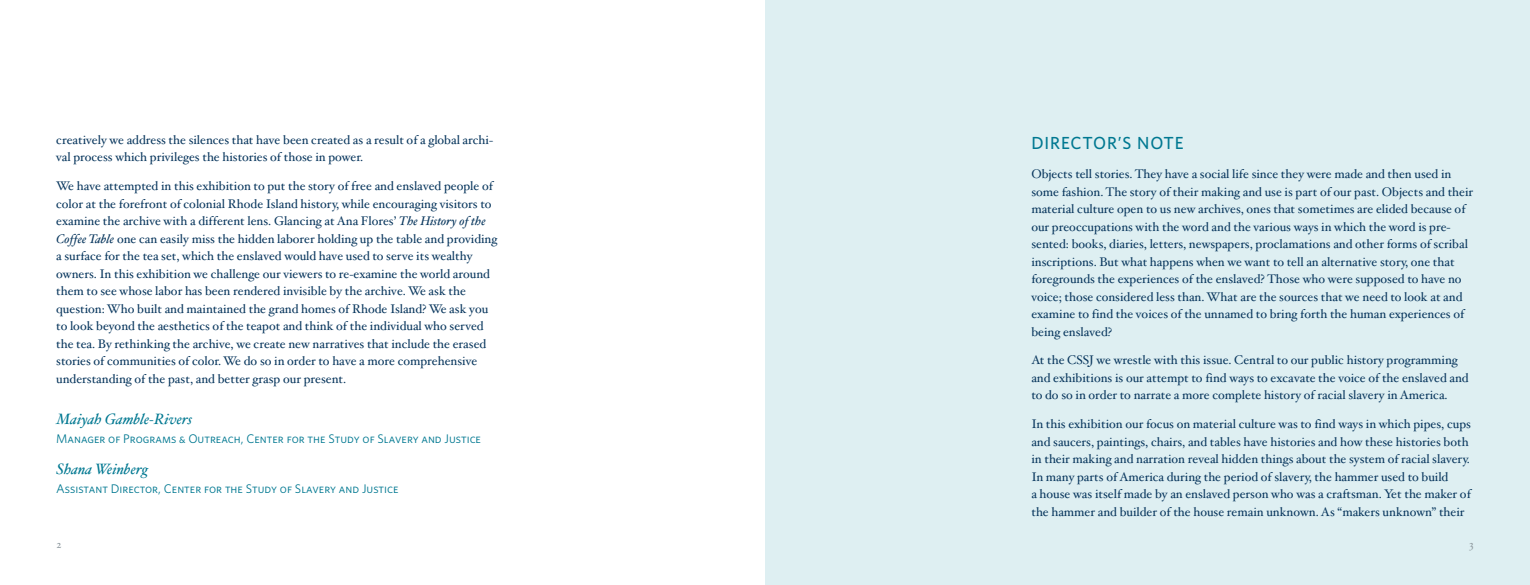
<style>
.page{position:relative;width:1530px;height:585px;background:#fff}
.page>*{position:absolute;margin:0;border:0;box-sizing:border-box;transform-origin:0 0}
.section_header{font:500 17.5px "Whitney HTF";letter-spacing:.05em;color:#007891}
.main_text{font:italic 15px "Hoefler Text";color:#007891}
.main_text-2{font:12.5px/17.5px "Hoefler Text";color:#08365d}
.section_header-2{font:12.5px/17.5px "Hoefler Text";color:#08365d}
.main_text-3{font:12.5px "Whitney HTF Book SC";color:#007891}
.t1{font:11.25px "Hoefler Text";color:#8f9aa0}
.s1{font-style:italic}
</style>
<div class="page">
<div style="left:765px;top:0;width:765px;height:585px;background:#deeff2"></div>
<p class="main_text-2" style="left:56px;top:131px;width:438px">creatively we address the silences that have been created as a result of a global archi&shy;val process which privileges the histories of those in power.</p>
<p class="main_text-2" style="left:56px;top:178px;width:443px">We have attempted in this exhibition to put the story of free and enslaved people of color at the forefront of colonial Rhode Island history, while encouraging visitors to examine the archive with a different lens. Glancing at Ana Flores’ <span class="s1">The History of the Coffee Table</span> one can easily miss the hidden laborer holding up the table and providing a surface for the tea set, which the enslaved would have used to serve its wealthy owners. In this exhibition we challenge our viewers to re-examine the world around them to see whose labor has been rendered invisible by the archive. We ask the question: Who built and maintained the grand homes of Rhode Island? We ask you to look beyond the aesthetics of the teapot and think of the individual who served the tea. By rethinking the archive, we create new narratives that include the erased stories of communities of color. We do so in order to have a more comprehensive understanding of the past, and better grasp our present.</p>
<p class="main_text" style="left:56px;top:410px;width:138px">Maiyah Gamble-Rivers</p>
<p class="main_text-3" style="left:56px;top:431px;width:426px">Manager of Programs &amp; Outreach, Center for the Study of Slavery and Justice</p>
<p class="main_text" style="left:56px;top:460px;width:93px">Shana Weinberg</p>
<p class="main_text-3" style="left:56px;top:481px;width:344px">Assistant Director, Center for the Study of Slavery and Justice</p>
<p class="t1" style="left:56px;top:538px;width:7px">2</p>
<p class="section_header" style="left:1031px;top:133px;width:154px">DIRECTOR’S NOTE</p>
<p class="section_header-2" style="left:1031px;top:166px;width:443px">Objects tell stories. They have a social life since they were made and then used in some fashion. The story of their making and use is part of our past. Objects and their material culture open to us new archives, ones that sometimes are elided because of our preoccupations with the word and the various ways in which the word is pre&shy;sented: books, diaries, letters, newspapers, proclamations and other forms of scribal inscriptions. But what happens when we want to tell an alternative story, one that foregrounds the experiences of the enslaved? Those who were supposed to have no voice; those considered less than. What are the sources that we need to look at and examine to find the voices of the unnamed to bring forth the human experiences of being enslaved?</p>
<p class="main_text-2" style="left:1031px;top:352px;width:439px">At the CSSJ we wrestle with this issue. Central to our public history programming and exhibitions is our attempt to find ways to excavate the voice of the enslaved and to do so in order to narrate a more complete history of racial slavery in America.</p>
<p class="main_text-2" style="left:1031px;top:416px;width:441px">In this exhibition our focus on material culture was to find ways in which pipes, cups and saucers, paintings, chairs, and tables have histories and how these histories both in their making and narration reveal hidden things about the system of racial slavery.<br>In many parts of America during the period of slavery, the hammer used to build<br>a house was itself made by an enslaved person who was a craftsman. Yet the maker of the hammer and builder of the house remain unknown. As “makers unknown” their</p>
<p class="t1" style="left:1469px;top:538px;width:6px">3</p>
</div>
